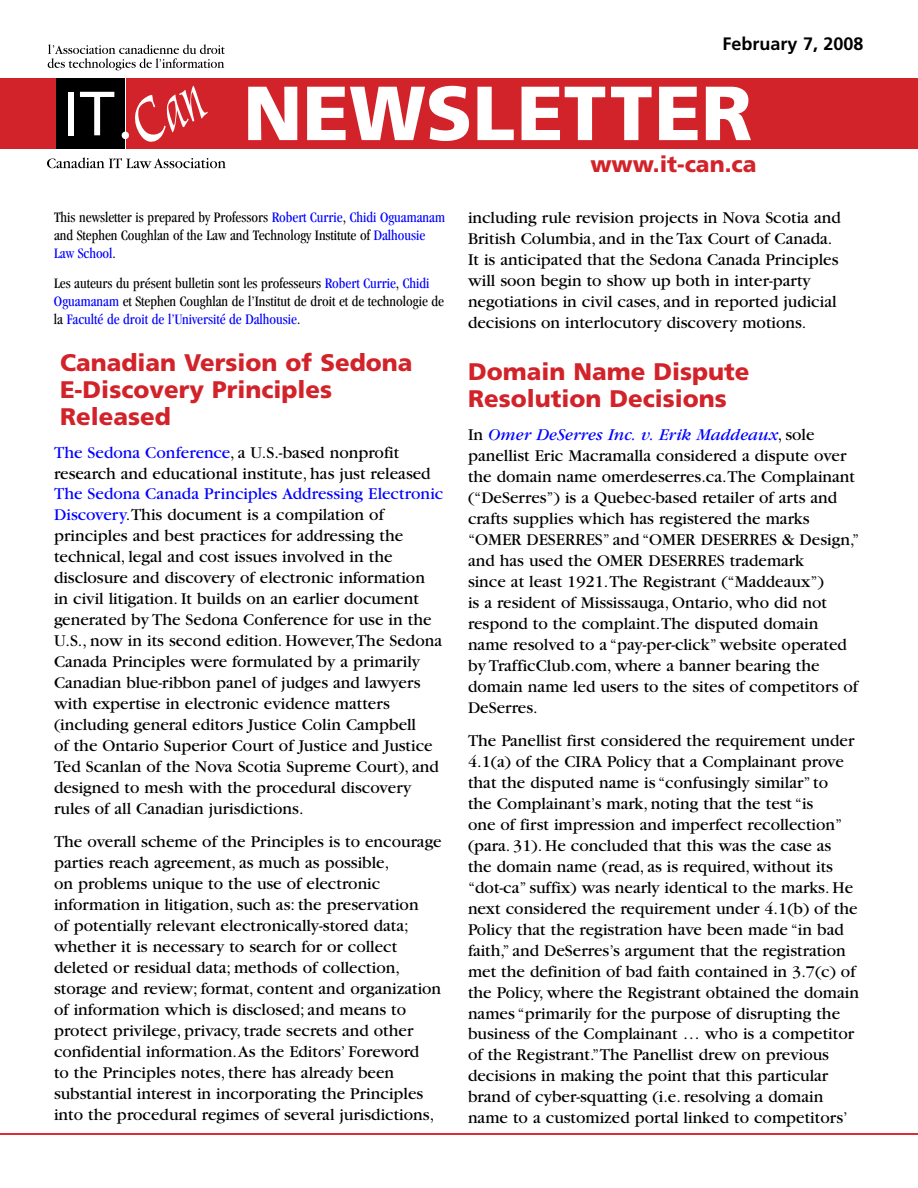
<style>
.page{position:relative;width:918px;height:1188px;background:#fff}
.page>*{position:absolute;margin:0;border:0;box-sizing:border-box;transform-origin:0 0}
.NewsletterHeader{font:900 76.5px "Frutiger";color:#fff}
.Body{font:900 24px/27px "Frutiger";color:#d2232a}
.Titles{font:900 24px/27px "Frutiger";color:#d2232a}
.t1{font:900 22.5px "Frutiger";color:#d2232a}
.Date{font:700 18px "Frutiger";color:#000}
.Body-2{font:17.25px/21px "Garamond";color:#000}
.Disclaimer{font:condensed 15px/18px "Garamond";color:#000}
.s1{color:#00f}
.s2{font-style:italic;color:#00f}
</style>
<div class="page">
<div style="left:0;top:78px;width:58px;height:71px;background:#d2232a"></div>
<div style="left:127px;top:78px;width:791px;height:71px;background:#d2232a"></div>
<div style="left:56px;top:78px;width:68px;height:71px;background:#000"></div>
<svg style="left:48px;top:44px;width:177px;height:26px"></svg>
<svg style="left:47px;top:157px;width:179px;height:11px"></svg>
<div style="left:68px;top:92px;width:6px;height:43px;background:#fff"></div>
<svg style="left:80px;top:92px;width:34px;height:43px"></svg>
<svg style="left:135px;top:86px;width:73px;height:56px"></svg>
<div style="left:122px;top:132px;width:7px;height:7px;background:#fff;border-radius:50%"></div>
<hr style="left:0;top:1133px;width:918px;height:2px;background:#d2232a">
<p class="Date" style="left:723px;top:33px;width:143px">February 7, 2008</p>
<h1 class="NewsletterHeader" style="left:243px;top:67px;width:511px">Newsletter</h1>
<p class="Disclaimer" style="left:54px;top:208px;width:393px">This newsletter is prepared by Professors <span class="s1">Robert Currie</span>, <span class="s1">Chidi Oguamanam </span>and Stephen Coughlan of the Law and Technology Institute of <span class="s1">Dalhousie<br>Law School</span>.</p>
<p class="Disclaimer" style="left:54px;top:274px;width:392px">Les auteurs du présent bulletin sont les professeurs <span class="s1">Robert Currie</span>, <span class="s1">Chidi<br>Oguamanam</span> et Stephen Coughlan de l’Institut de droit et de technologie de la <span class="s1">Faculté de droit de l’Université de Dalhousie</span>.</p>
<p class="Body" style="left:60px;top:348px;width:354px">Canadian Version of Sedona<br>E-Discovery Principles<br>Released</p>
<p class="Body-2" style="left:54px;top:442px;width:391px"><span class="s1">The Sedona Conference</span>, a U.S.-based nonprofit research and educational institute, has just released <span class="s1">The Sedona Canada Principles Addressing Electronic Discovery</span>.This document is a compilation of principles and best practices for addressing the technical, legal and cost issues involved in the disclosure and discovery of electronic information in civil litigation. It builds on an earlier document generated by The Sedona Conference for use in the U.S., now in its second edition. However,The Sedona Canada Principles were formulated by a primarily Canadian blue-ribbon panel of judges and lawyers with expertise in electronic evidence matters (including general editors Justice Colin Campbell<br>of the Ontario Superior Court of Justice and Justice Ted Scanlan of the Nova Scotia Supreme Court), and designed to mesh with the procedural discovery rules of all Canadian jurisdictions.</p>
<p class="Body-2" style="left:54px;top:832px;width:389px">The overall scheme of the Principles is to encourage parties reach agreement, as much as possible,<br>on problems unique to the use of electronic information in litigation, such as: the preservation<br>of potentially relevant electronically-stored data; whether it is necessary to search for or collect deleted or residual data; methods of collection, storage and review; format, content and organization of information which is disclosed; and means to protect privilege, privacy, trade secrets and other confidential information. As the Editors’ Foreword<br>to the Principles notes, there has already been substantial interest in incorporating the Principles into the procedural regimes of several jurisdictions,</p>
<h3 class="t1" style="left:590px;top:150px;width:168px">www.it-can.ca</h3>
<p class="Body-2" style="left:468px;top:208px;width:374px">including rule revision projects in Nova Scotia and British Columbia, and in the Tax Court of Canada.<br>It is anticipated that the Sedona Canada Principles will soon begin to show up both in inter-party negotiations in civil cases, and in reported judicial decisions on interlocutory discovery motions.</p>
<h2 class="Titles" style="left:468px;top:357px;width:283px">Domain Name Dispute<br>Resolution Decisions</h2>
<p class="Body-2" style="left:468px;top:424px;width:393px">In <span class="s2">Omer DeSerres Inc. v. Erik Maddeaux</span>, sole panellist Eric Macramalla considered a dispute over the domain name omerdeserres.ca.The Complainant (“DeSerres”) is a Quebec-based retailer of arts and crafts supplies which has registered the marks “OMER DESERRES” and “OMER DESERRES &amp; Design,” and has used the OMER DESERRES trademark<br>since at least 1921.The Registrant (“Maddeaux”)<br>is a resident of Mississauga, Ontario, who did not respond to the complaint.The disputed domain name resolved to a “pay-per-click” website operated by TrafficClub.com, where a banner bearing the domain name led users to the sites of competitors of DeSerres.</p>
<p class="Body-2" style="left:468px;top:730px;width:393px">The Panellist first considered the requirement under 4.1(a) of the CIRA Policy that a Complainant prove that the disputed name is “confusingly similar” to<br>the Complainant’s mark, noting that the test “is<br>one of first impression and imperfect recollection” (para. 31). He concluded that this was the case as the domain name (read, as is required, without its “dot-ca” suffix) was nearly identical to the marks. He next considered the requirement under 4.1(b) of the Policy that the registration have been made “in bad faith,” and DeSerres’s argument that the registration met the definition of bad faith contained in 3.7(c) of the Policy, where the Registrant obtained the domain names “primarily for the purpose of disrupting the business of the Complainant … who is a competitor of the Registrant.” The Panellist drew on previous decisions in making the point that this particular brand of cyber-squatting (i.e. resolving a domain name to a customized portal linked to competitors’</p>
</div>
